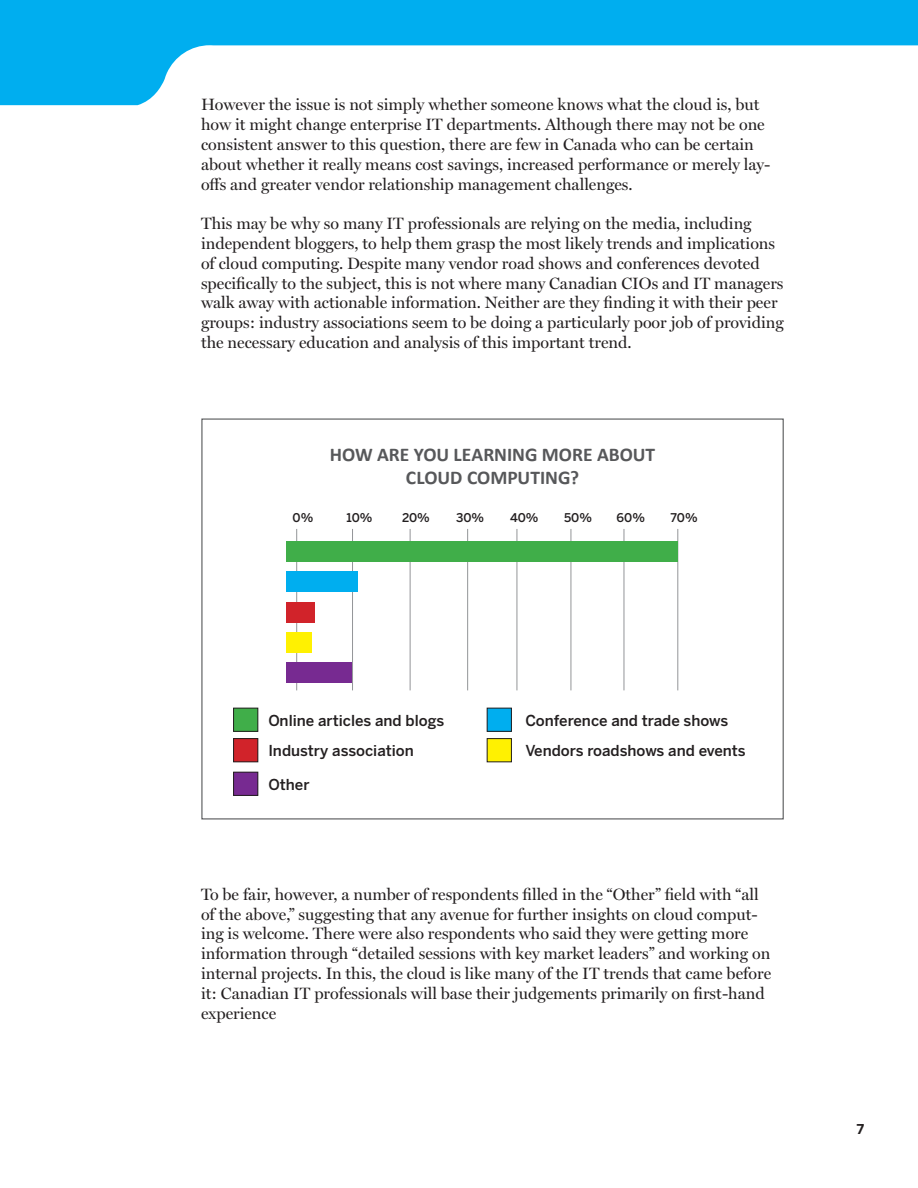
<style>
.page{position:relative;width:918px;height:1188px;background:#fff}
.page>*{position:absolute;margin:0;border:0;box-sizing:border-box;transform-origin:0 0}
.chart_head{font:700 19.5px/22.5px "Calibri";color:#57585a;text-align:center}
.t1{font:16.5px/19.8px "Miller Display";color:#231f20}
.t2{font:500 15px "Benton Sans";color:#231f20}
.t3{font:700 13.5px "Benton Sans";color:#231f20}
.chart_body{font:500 12px "Benton Sans";color:#231f20}
</style>
<div class="page">
<svg style="left:0;top:0;width:918px;height:105px;fill:#00aeef"></svg>
<div style="left:234px;top:708px;width:24px;height:23px;background:#40ae49"></div>
<div style="left:233px;top:708px;width:25px;height:24px;border:1px solid #231f20"></div>
<div style="left:234px;top:739px;width:24px;height:23px;background:#d1232a"></div>
<div style="left:233px;top:738px;width:25px;height:24px;border:1px solid #231f20"></div>
<div style="left:234px;top:772px;width:24px;height:23px;background:#772a91"></div>
<div style="left:233px;top:772px;width:25px;height:24px;border:1px solid #231f20"></div>
<div style="left:487px;top:708px;width:24px;height:23px;background:#00aeef"></div>
<div style="left:487px;top:708px;width:25px;height:24px;border:1px solid #231f20"></div>
<div style="left:487px;top:739px;width:24px;height:23px;background:#fff101"></div>
<div style="left:487px;top:738px;width:25px;height:24px;border:1px solid #231f20"></div>
<hr style="left:296px;top:529px;width:1px;height:161px;background:#939598">
<hr style="left:352px;top:529px;width:1px;height:161px;background:#939598">
<hr style="left:410px;top:529px;width:1px;height:161px;background:#939598">
<hr style="left:467px;top:529px;width:1px;height:161px;background:#939598">
<hr style="left:517px;top:529px;width:1px;height:161px;background:#939598">
<hr style="left:571px;top:529px;width:1px;height:161px;background:#939598">
<hr style="left:624px;top:529px;width:1px;height:161px;background:#939598">
<hr style="left:677px;top:529px;width:1px;height:161px;background:#939598">
<div style="left:287px;top:541px;width:391px;height:20px;background:#40ae49"></div>
<div style="left:287px;top:571px;width:71px;height:21px;background:#00aeef"></div>
<div style="left:287px;top:602px;width:28px;height:20px;background:#d1232a"></div>
<div style="left:287px;top:632px;width:25px;height:21px;background:#fff101"></div>
<div style="left:287px;top:662px;width:65px;height:20px;background:#772a91"></div>
<p class="t1" style="left:201px;top:95px;width:571px">However the issue is not simply whether someone knows what the cloud is, but how it might change enterprise IT departments. Although there may not be one consistent answer to this question, there are few in Canada who can be certain about whether it really means cost savings, increased performance or merely lay&shy;offs and greater vendor relationship management challenges.</p>
<p class="t1" style="left:201px;top:214px;width:584px">This may be why so many IT professionals are relying on the media, including independent bloggers, to help them grasp the most likely trends and implications of cloud computing. Despite many vendor road shows and conferences devoted specifically to the subject, this is not where many Canadian CIOs and IT managers walk away with actionable information. Neither are they finding it with their peer groups: industry associations seem to be doing a particularly poor job of providing the necessary education and analysis of this important trend.</p>
<p class="chart_head" style="left:330px;top:442px;width:327px">HOW ARE YOU LEARNING MORE ABOUT<br>CLOUD COMPUTING?</p>
<p class="chart_body" style="left:293px;top:511px;width:22px">0%</p>
<p class="chart_body" style="left:347px;top:511px;width:28px">10%</p>
<p class="chart_body" style="left:402px;top:511px;width:29px">20%</p>
<p class="chart_body" style="left:456px;top:511px;width:30px">30%</p>
<p class="chart_body" style="left:510px;top:511px;width:30px">40%</p>
<p class="chart_body" style="left:564px;top:511px;width:29px">50%</p>
<p class="chart_body" style="left:617px;top:511px;width:30px">60%</p>
<p class="chart_body" style="left:671px;top:511px;width:29px">70%</p>
<p class="t2" style="left:268px;top:711px;width:177px">Online articles and blogs</p>
<p class="t2" style="left:525px;top:711px;width:204px">Conference and trade shows</p>
<p class="t2" style="left:268px;top:742px;width:147px">Industry association</p>
<p class="t2" style="left:268px;top:775px;width:43px">Other</p>
<p class="t2" style="left:525px;top:742px;width:222px">Vendors roadshows and events</p>
<p class="t1" style="left:201px;top:884px;width:572px">To be fair, however, a number of respondents filled in the “Other” field with “all of the above,” suggesting that any avenue for further insights on cloud comput&shy;ing is welcome. There were also respondents who said they were getting more information through “detailed sessions with key market leaders” and working on internal projects. In this, the cloud is like many of the IT trends that came before it: Canadian IT professionals will base their judgements primarily on first-hand experience</p>
<p class="t3" style="left:857px;top:1121px;width:9px">7</p>
</div>
